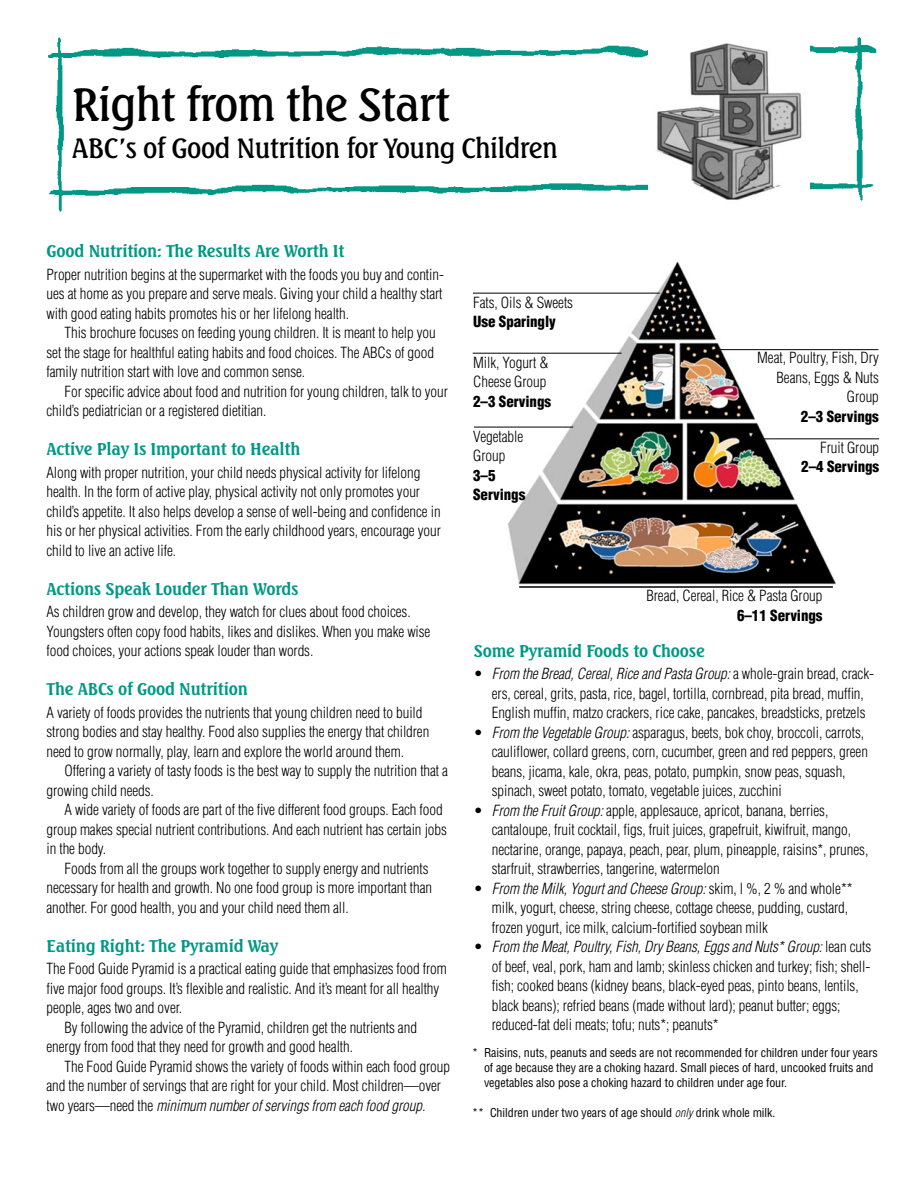
<style>
.page{position:relative;width:918px;height:1188px;background:#fff}
.page>*{position:absolute;margin:0;border:0;box-sizing:border-box;transform-origin:0 0}
.t1{font:500 45px "Seagull BT";letter-spacing:-.02em;color:#000}
.t2{font:500 27px "Seagull BT";letter-spacing:-.02em;color:#000}
.t3{font:700 16.5px "Seagull BT";letter-spacing:-.01em;color:#009885}
.t4{font:300 condensed 15px/19.5px "Helvetica";letter-spacing:-.005em;color:#000}
.t5{font:900 condensed 15px/19.5px "Helvetica";letter-spacing:-.005em;color:#000}
.t6{font:italic 300 condensed 15px "Helvetica";letter-spacing:-.005em;color:#000}
.t7{font:condensed 12px/15px "Helvetica";letter-spacing:-.005em;color:#000}
.s1{font-style:normal}
.s2{font-style:italic}
.s3{font-weight:300;font-style:italic}
</style>
<div class="page">
<img style="left:49px;top:38px;width:828px;height:174px">
<div style="left:649px;top:32px;width:161px;height:180px;background:#fff"></div>
<img style="left:656px;top:43px;width:146px;height:157px">
<img style="left:507px;top:261px;width:329px;height:323px">
<hr style="left:473px;top:293px;width:187px;height:1px;background:#000">
<hr style="left:473px;top:353px;width:148px;height:1px;background:#000">
<hr style="left:474px;top:427px;width:99px;height:1px;background:#000">
<hr style="left:714px;top:349px;width:164px;height:1px;background:#000">
<hr style="left:751px;top:438px;width:128px;height:1px;background:#000">
<hr style="left:519px;top:586px;width:314px;height:2px;background:#000">
<h1 class="t1" style="left:72px;top:84px;width:380px">Right from the Start</h1>
<h2 class="t2" style="left:72px;top:135px;width:488px">ABC’s of Good Nutrition for Young Children</h2>
<p class="t3" style="left:46px;top:244px;width:300px">Good Nutrition: The Results Are Worth It</p>
<p class="t4" style="left:46px;top:266px;width:399px;text-align:justify">Proper nutrition begins at the supermarket with the foods you buy and contin&shy;ues at home as you prepare and serve meals. Giving your child a healthy start with good eating habits promotes his or her lifelong health.</p>
<p class="t4" style="left:46px;top:324px;width:391px;text-align:justify;text-indent:18px">This brochure focuses on feeding young children. It is meant to help you set the stage for healthful eating habits and food choices. The ABCs of good family nutrition start with love and common sense.</p>
<p class="t4" style="left:46px;top:383px;width:403px;text-indent:18px">For specific advice about food and nutrition for young children, talk to your child’s pediatrician or a registered dietitian.</p>
<p class="t3" style="left:46px;top:442px;width:255px">Active Play Is Important to Health</p>
<p class="t4" style="left:46px;top:464px;width:396px">Along with proper nutrition, your child needs physical activity for lifelong health. In the form of active play, physical activity not only promotes your child’s appetite. It also helps develop a sense of well-being and confidence in his or her physical activities. From the early childhood years, encourage your child to live an active life.</p>
<p class="t3" style="left:46px;top:581px;width:254px">Actions Speak Louder Than Words</p>
<p class="t4" style="left:46px;top:603px;width:385px">As children grow and develop, they watch for clues about food choices.<br>Youngsters often copy food habits, likes and dislikes. When you make wise food choices, your actions speak louder than words.</p>
<p class="t3" style="left:46px;top:682px;width:203px">The ABCs of Good Nutrition</p>
<p class="t4" style="left:46px;top:704px;width:384px">A variety of foods provides the nutrients that young children need to build strong bodies and stay healthy. Food also supplies the energy that children need to grow normally, play, learn and explore the world around them.</p>
<p class="t4" style="left:46px;top:762px;width:403px;text-indent:18px">Offering a variety of tasty foods is the best way to supply the nutrition that a growing child needs.</p>
<p class="t4" style="left:46px;top:801px;width:402px;text-indent:18px">A wide variety of foods are part of the five different food groups. Each food group makes special nutrient contributions. And each nutrient has certain jobs in the body.</p>
<p class="t4" style="left:46px;top:860px;width:387px;text-indent:18px">Foods from all the groups work together to supply energy and nutrients necessary for health and growth. No one food group is more important than another. For good health, you and your child need them all.</p>
<p class="t3" style="left:46px;top:938px;width:233px">Eating Right: The Pyramid Way</p>
<p class="t4" style="left:46px;top:960px;width:402px">The Food Guide Pyramid is a practical eating guide that emphasizes food from</p>
<p class="t4" style="left:46px;top:980px;width:394px">five major food groups. It’s flexible and realistic. And it’s meant for all healthy</p>
<p class="t4" style="left:46px;top:999px;width:137px">people, ages two and over.</p>
<p class="t4" style="left:64px;top:1019px;width:354px">By following the advice of the Pyramid, children get the nutrients and</p>
<p class="t4" style="left:46px;top:1038px;width:308px">energy from food that they need for growth and good health.</p>
<p class="t4" style="left:64px;top:1058px;width:387px">The Food Guide Pyramid shows the variety of foods within each food group</p>
<p class="t4" style="left:46px;top:1077px;width:396px">and the number of servings that are right for your child. Most children—over</p>
<p class="t6" style="left:46px;top:1100px;width:380px"><span class="s1">two years—need the</span> minimum number of servings from each food group.</p>
<p class="t4" style="left:473px;top:294px;width:101px">Fats, Oils &amp; Sweets</p>
<p class="t5" style="left:473px;top:313px;width:84px">Use Sparingly</p>
<p class="t4" style="left:473px;top:354px;width:77px">Milk, Yogurt &amp;<br>Cheese Group</p>
<p class="t5" style="left:473px;top:393px;width:79px">2–3 Servings</p>
<p class="t4" style="left:473px;top:428px;width:52px">Vegetable<br>Group</p>
<p class="t5" style="left:473px;top:467px;width:54px">3–5<br>Servings</p>
<p class="t4" style="left:757px;top:349px;width:123px;text-align:right">Meat, Poultry, Fish, Dry<br>Beans, Eggs &amp; Nuts<br>Group</p>
<p class="t5" style="left:801px;top:408px;width:79px">2–3 Servings</p>
<p class="t4" style="left:820px;top:439px;width:61px">Fruit Group</p>
<p class="t5" style="left:801px;top:459px;width:79px">2–4 Servings</p>
<p class="t4" style="left:646px;top:587px;width:178px">Bread, Cereal, Rice &amp; Pasta Group</p>
<p class="t5" style="left:737px;top:607px;width:87px">6–11 Servings</p>
<p class="t3" style="left:474px;top:643px;width:233px">Some Pyramid Foods to Choose</p>
<p class="t4" style="left:492px;top:665px;width:384px;text-indent:-18px">• <span class="s2">From the Bread, Cereal, Rice and Pasta Group:</span> a whole-grain bread, crack&shy;ers, cereal, grits, pasta, rice, bagel, tortilla, cornbread, pita bread, muffin,<br>English muffin, matzo crackers, rice cake, pancakes, breadsticks, pretzels</p>
<p class="t4" style="left:492px;top:724px;width:378px;text-indent:-18px">• <span class="s2">From the Vegetable Group:</span> asparagus, beets, bok choy, broccoli, carrots, cauliflower, collard greens, corn, cucumber, green and red peppers, green beans, jicama, kale, okra, peas, potato, pumpkin, snow peas, squash, spinach, sweet potato, tomato, vegetable juices, zucchini</p>
<p class="t4" style="left:492px;top:802px;width:378px;text-indent:-18px">• <span class="s2">From the Fruit Group:</span> apple, applesauce, apricot, banana, berries, cantaloupe, fruit cocktail, figs, fruit juices, grapefruit, kiwifruit, mango, nectarine, orange, papaya, peach, pear, plum, pineapple, raisins*, prunes, starfruit, strawberries, tangerine, watermelon</p>
<p class="t4" style="left:492px;top:880px;width:362px;text-indent:-18px">• <span class="s2">From the Milk, Yogurt and Cheese Group:</span> skim, l %, 2 % and whole** milk, yogurt, cheese, string cheese, cottage cheese, pudding, custard, frozen yogurt, ice milk, calcium-fortified soybean milk</p>
<p class="t4" style="left:492px;top:938px;width:381px;text-indent:-18px">• <span class="s2">From the Meat, Poultry, Fish, Dry Beans, Eggs and Nuts* Group:</span> lean cuts of beef, veal, pork, ham and lamb; skinless chicken and turkey; fish; shell&shy;fish; cooked beans (kidney beans, black-eyed peas, pinto beans, lentils, black beans); refried beans (made without lard); peanut butter; eggs; reduced-fat deli meats; tofu; nuts*; peanuts*</p>
<p class="t7" style="left:484px;top:1046px;width:395px;text-indent:-12px">* Raisins, nuts, peanuts and seeds are not recommended for children under four years of age because they are a choking hazard. Small pieces of hard, uncooked fruits and vegetables also pose a choking hazard to children under age four.</p>
<p class="t7" style="left:472px;top:1106px;width:305px">** Children under two years of age should <span class="s3">only</span> drink whole milk.</p>
</div>
